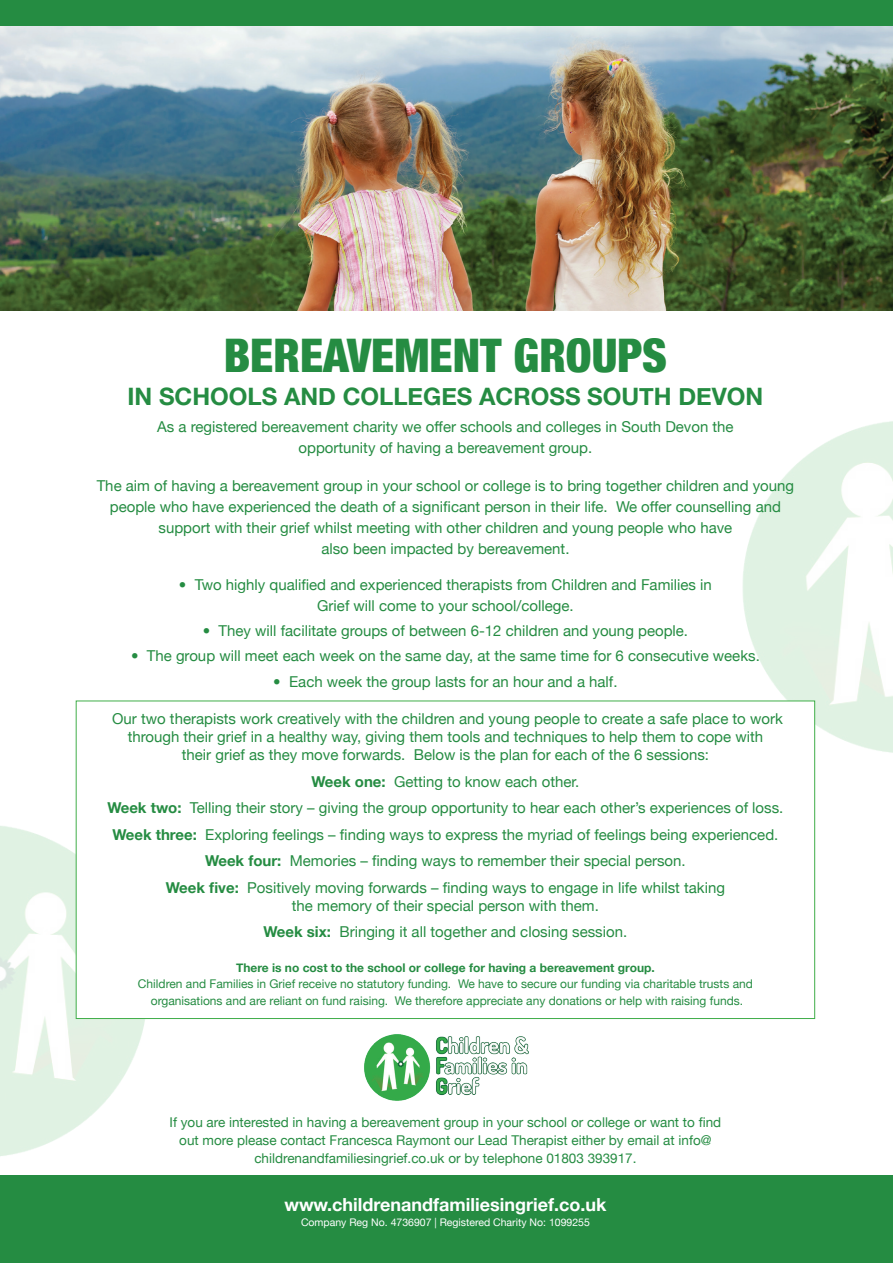
<style>
.page{position:relative;width:893px;height:1263px;background:#fff}
.page>*{position:absolute;margin:0;border:0;box-sizing:border-box;transform-origin:0 0}
.t1{font:900 condensed 46.35px "Helvetica Neue";color:#258c42}
.t2{font:700 24px "Helvetica Neue";color:#258c42}
.t3{font:700 18px "Helvetica Neue";color:#fff}
.t4{font:15px/21px "Helvetica Neue";color:#258c42;text-align:center}
.t5{font:13.5px/18px "Helvetica Neue";color:#258c42;text-align:center}
.t6{font:12px/16.5px "Helvetica Neue";color:#258c42;text-align:center}
.t7{font:700 12px "Helvetica Neue";color:#258c42}
.t8{font:10.5px "Helvetica Neue";color:#fff}
.s1{font-weight:900;font-stretch:condensed}
.s2{font-weight:700}
</style>
<div class="page">
<img style="left:682px;top:421px;width:211px;height:384px">
<div style="left:0;top:1176px;width:893px;height:87px;background:#258c42"></div>
<img style="left:0;top:26px;width:893px;height:284px">
<img style="left:364px;top:1034px;width:165px;height:67px">
<img style="left:0;top:770px;width:159px;height:406px">
<div style="left:0;top:0;width:893px;height:26px;background:#258c42"></div>
<div style="left:76px;top:701px;width:739px;height:318px;background:#fff;border:1px solid #40ae49"></div>
<p class="t1" style="left:224px;top:318px;width:445px">BEREAVEMENT GROUPS</p>
<p class="t2" style="left:128px;top:378px;width:637px">IN SCHOOLS AND COLLEGES ACROSS SOUTH DEVON</p>
<p class="t4" style="left:157px;top:417px;width:578px">As a registered bereavement charity we offer schools and colleges in South Devon the opportunity of having a bereavement group.</p>
<p class="t4" style="left:97px;top:476px;width:699px">The aim of having a bereavement group in your school or college is to bring together children and young people who have experienced the death of a significant person in their life. We offer counselling and support with their grief whilst meeting with other children and young people who have<br>also been impacted by bereavement.</p>
<p class="t4" style="left:179px;top:575px;width:534px"><span class="s1">•</span> Two highly qualified and experienced therapists from Children and Families in<br>Grief will come to your school/college.</p>
<p class="t4" style="left:203px;top:621px;width:487px"><span class="s1">•</span> They will facilitate groups of between 6-12 children and young people.</p>
<p class="t4" style="left:131px;top:646px;width:630px"><span class="s1">•</span> The group will meet each week on the same day, at the same time for 6 consecutive weeks.</p>
<p class="t4" style="left:273px;top:671px;width:346px"><span class="s1">•</span> Each week the group lasts for an hour and a half.</p>
<p class="t4" style="left:112px;top:710px;width:672px;line-height:18px">Our two therapists work creatively with the children and young people to create a safe place to work through their grief in a healthy way, giving them tools and techniques to help them to cope with<br>their grief as they move forwards. Below is the plan for each of the 6 sessions:</p>
<p class="t4" style="left:311px;top:771px;width:269px"><span class="s2">Week one:</span> Getting to know each other.</p>
<p class="t4" style="left:107px;top:798px;width:677px"><span class="s2">Week two:</span> Telling their story – giving the group opportunity to hear each other’s experiences of loss.</p>
<p class="t4" style="left:112px;top:824px;width:667px"><span class="s2">Week three:</span> Exploring feelings – finding ways to express the myriad of feelings being experienced.</p>
<p class="t4" style="left:205px;top:851px;width:482px"><span class="s2">Week four:</span> Memories – finding ways to remember their special person.</p>
<p class="t4" style="left:166px;top:879px;width:561px;line-height:18px"><span class="s2">Week five:</span> Positively moving forwards – finding ways to engage in life whilst taking the memory of their special person with them.</p>
<p class="t4" style="left:264px;top:922px;width:365px"><span class="s2">Week six:</span> Bringing it all together and closing session.</p>
<p class="t7" style="left:236px;top:958px;width:420px">There is no cost to the school or college for having a bereavement group.</p>
<p class="t6" style="left:138px;top:976px;width:616px">Children and Families in Grief receive no statutory funding. We have to secure our funding via charitable trusts and organisations and are reliant on fund raising. We therefore appreciate any donations or help with raising funds.</p>
<p class="t5" style="left:170px;top:1114px;width:553px">If you are interested in having a bereavement group in your school or college or want to find out more please contact Francesca Raymont our Lead Therapist either by email at info@ childrenandfamiliesingrief.co.uk or by telephone 01803 393917.</p>
<p class="t3" style="left:284px;top:1191px;width:324px">www.childrenandfamiliesingrief.co.uk</p>
<p class="t8" style="left:301px;top:1215px;width:290px">Company Reg No. 4736907 | Registered Charity No: 1099255</p>
</div>
